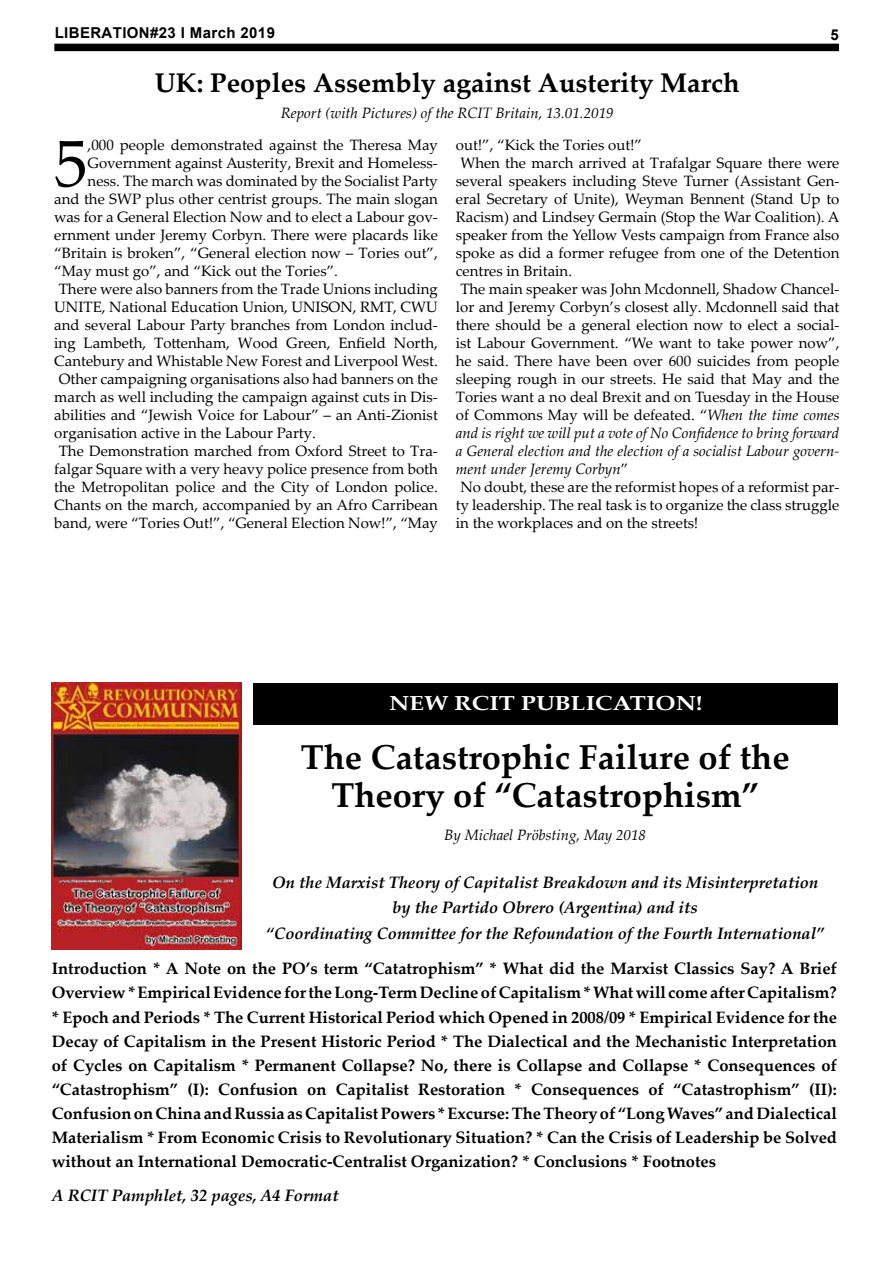
<style>
.page{position:relative;width:893px;height:1263px;background:#fff}
.page>*{position:absolute;margin:0;border:0;box-sizing:border-box;transform-origin:0 0}
.t1{font:66.75px "Palatino Linotype";color:#000}
.t2{font:700 34.5px/37.5px "Palatino Linotype";color:#000;text-align:center}
.t3{font:700 27px "Palatino Linotype";color:#000}
.t4{font:700 20.25px "Palatino Linotype";color:#fff;scale:1.2 1}
.t5{font:700 16.5px/24px "Palatino Linotype";color:#000;text-align:justify}
.t6{font:italic 700 16.5px/25.5px "Palatino Linotype";color:#000;text-align:center}
.t7{font:15px "Palatino Linotype";color:#000}
.t8{font:italic 15px "Palatino Linotype";color:#000}
.t9{font:700 15px "Arial";letter-spacing:.025em;color:#000}
.s1{font-style:italic}
.s2{font-style:normal}
</style>
<div class="page">
<div style="left:54px;top:44px;width:785px;height:7px;background:#000"></div>
<img style="left:52px;top:682px;width:190px;height:268px">
<div style="left:254px;top:683px;width:584px;height:41px;background:#000"></div>
<p class="t9" style="left:55px;top:23px;width:222px">LIBERATION#23 I March 2019</p>
<p class="t9" style="left:831px;top:25px;width:10px">5</p>
<h3 class="t3" style="left:155px;top:64px;width:586px">UK: Peoples Assembly against Austerity March</h3>
<p class="t8" style="left:281px;top:102px;width:334px">Report (with Pictures) of the RCIT Britain, 13.01.2019</p>
<h1 class="t1" style="left:54px;top:116px;width:35px">5</h1>
<p class="t7" style="left:88px;top:134px;width:352px">,000 people demonstrated against the Theresa May</p>
<p class="t7" style="left:88px;top:152px;width:352px">Government against Austerity, Brexit and Homeless-</p>
<p class="t7" style="left:88px;top:170px;width:352px">ness. The march was dominated by the Socialist Party</p>
<p class="t7" style="left:54px;top:188px;width:385px">and the SWP plus other centrist groups. The main slogan</p>
<p class="t7" style="left:54px;top:206px;width:385px">was for a General Election Now and to elect a Labour gov-</p>
<p class="t7" style="left:54px;top:224px;width:385px">ernment under Jeremy Corbyn. There were placards like</p>
<p class="t7" style="left:54px;top:242px;width:385px">“Britain is broken”, “General election now – Tories out”,</p>
<p class="t7" style="left:54px;top:260px;width:285px">“May must go”, and “Kick out the Tories”.</p>
<p class="t7" style="left:59px;top:278px;width:381px">There were also banners from the Trade Unions including</p>
<p class="t7" style="left:54px;top:296px;width:385px">UNITE, National Education Union, UNISON, RMT, CWU</p>
<p class="t7" style="left:54px;top:314px;width:385px">and several Labour Party branches from London includ-</p>
<p class="t7" style="left:54px;top:332px;width:385px">ing Lambeth, Tottenham, Wood Green, Enfield North,</p>
<p class="t7" style="left:54px;top:350px;width:385px">Cantebury and Whistable New Forest and Liverpool West.</p>
<p class="t7" style="left:59px;top:368px;width:381px">Other campaigning organisations also had banners on the</p>
<p class="t7" style="left:54px;top:386px;width:385px">march as well including the campaign against cuts in Dis-</p>
<p class="t7" style="left:54px;top:404px;width:385px">abilities and “Jewish Voice for Labour” – an Anti-Zionist</p>
<p class="t7" style="left:54px;top:422px;width:263px">organisation active in the Labour Party.</p>
<p class="t7" style="left:59px;top:440px;width:381px">The Demonstration marched from Oxford Street to Tra-</p>
<p class="t7" style="left:54px;top:458px;width:385px">falgar Square with a very heavy police presence from both</p>
<p class="t7" style="left:54px;top:476px;width:385px">the Metropolitan police and the City of London police.</p>
<p class="t7" style="left:54px;top:494px;width:385px">Chants on the march, accompanied by an Afro Carribean</p>
<p class="t7" style="left:54px;top:512px;width:385px">band, were “Tories Out!”, “General Election Now!”, “May</p>
<p class="t7" style="left:456px;top:134px;width:188px">out!”, “Kick the Tories out!”</p>
<p class="t7" style="left:460px;top:152px;width:381px">When the march arrived at Trafalgar Square there were</p>
<p class="t7" style="left:456px;top:170px;width:385px">several speakers including Steve Turner (Assistant Gen-</p>
<p class="t7" style="left:456px;top:188px;width:385px">eral Secretary of Unite), Weyman Bennent (Stand Up to</p>
<p class="t7" style="left:456px;top:206px;width:385px">Racism) and Lindsey Germain (Stop the War Coalition). A</p>
<p class="t7" style="left:456px;top:224px;width:385px">speaker from the Yellow Vests campaign from France also</p>
<p class="t7" style="left:456px;top:242px;width:385px">spoke as did a former refugee from one of the Detention</p>
<p class="t7" style="left:456px;top:260px;width:118px">centres in Britain.</p>
<p class="t7" style="left:460px;top:278px;width:381px">The main speaker was John Mcdonnell, Shadow Chancel-</p>
<p class="t7" style="left:456px;top:296px;width:385px">lor and Jeremy Corbyn’s closest ally. Mcdonnell said that</p>
<p class="t7" style="left:456px;top:314px;width:385px">there should be a general election now to elect a social-</p>
<p class="t7" style="left:456px;top:332px;width:385px">ist Labour Government. “We want to take power now”,</p>
<p class="t7" style="left:456px;top:350px;width:385px">he said. There have been over 600 suicides from people</p>
<p class="t7" style="left:456px;top:368px;width:385px">sleeping rough in our streets. He said that May and the</p>
<p class="t7" style="left:456px;top:386px;width:385px">Tories want a no deal Brexit and on Tuesday in the House</p>
<p class="t7" style="left:456px;top:404px;width:385px">of Commons May will be defeated. “<span class="s1">When the time comes</span></p>
<p class="t8" style="left:456px;top:422px;width:385px">and is right we will put a vote of No Confidence to bring forward</p>
<p class="t8" style="left:456px;top:440px;width:385px">a General election and the election of a socialist Labour govern-</p>
<p class="t8" style="left:456px;top:458px;width:174px">ment under Jeremy Corbyn<span class="s2">”</span></p>
<p class="t7" style="left:460px;top:476px;width:381px">No doubt, these are the reformist hopes of a reformist par-</p>
<p class="t7" style="left:456px;top:494px;width:385px">ty leadership. The real task is to organize the class struggle</p>
<p class="t7" style="left:456px;top:512px;width:244px">in the workplaces and on the streets!</p>
<h3 class="t4" style="left:389px;top:689px;width:263px">NEW RCIT PUBLICATION!</h3>
<h2 class="t2" style="left:301px;top:738px;width:490px">The Catastrophic Failure of the<br>Theory of “Catastrophism”</h2>
<p class="t8" style="left:444px;top:824px;width:203px">By Michael Pröbsting, May 2018</p>
<p class="t6" style="left:266px;top:869px;width:560px">On the Marxist Theory of Capitalist Breakdown and its Misinterpretation by the Partido Obrero (Argentina) and its<br>“Coordinating Committee for the Refoundation of the Fourth International”</p>
<p class="t5" style="left:52px;top:956px;width:787px">Introduction * A Note on the PO’s term “Catatrophism” * What did the Marxist Classics Say? A Brief Overview * Empirical Evidence for the Long-Term Decline of Capitalism * What will come after Capitalism? * Epoch and Periods * The Current Historical Period which Opened in 2008/09 * Empirical Evidence for the Decay of Capitalism in the Present Historic Period * The Dialectical and the Mechanistic Interpretation of Cycles on Capitalism * Permanent Collapse? No, there is Collapse and Collapse * Consequences of “Catastrophism” (I): Confusion on Capitalist Restoration * Consequences of “Catastrophism” (II):<br>Confusion on China and Russia as Capitalist Powers * Excurse: The Theory of “Long Waves” and Dialectical Materialism * From Economic Crisis to Revolutionary Situation? * Can the Crisis of Leadership be Solved without an International Democratic-Centralist Organization? * Conclusions * Footnotes</p>
<p class="t6" style="left:52px;top:1182px;width:289px">A RCIT Pamphlet, 32 pages, A4 Format</p>
</div>
